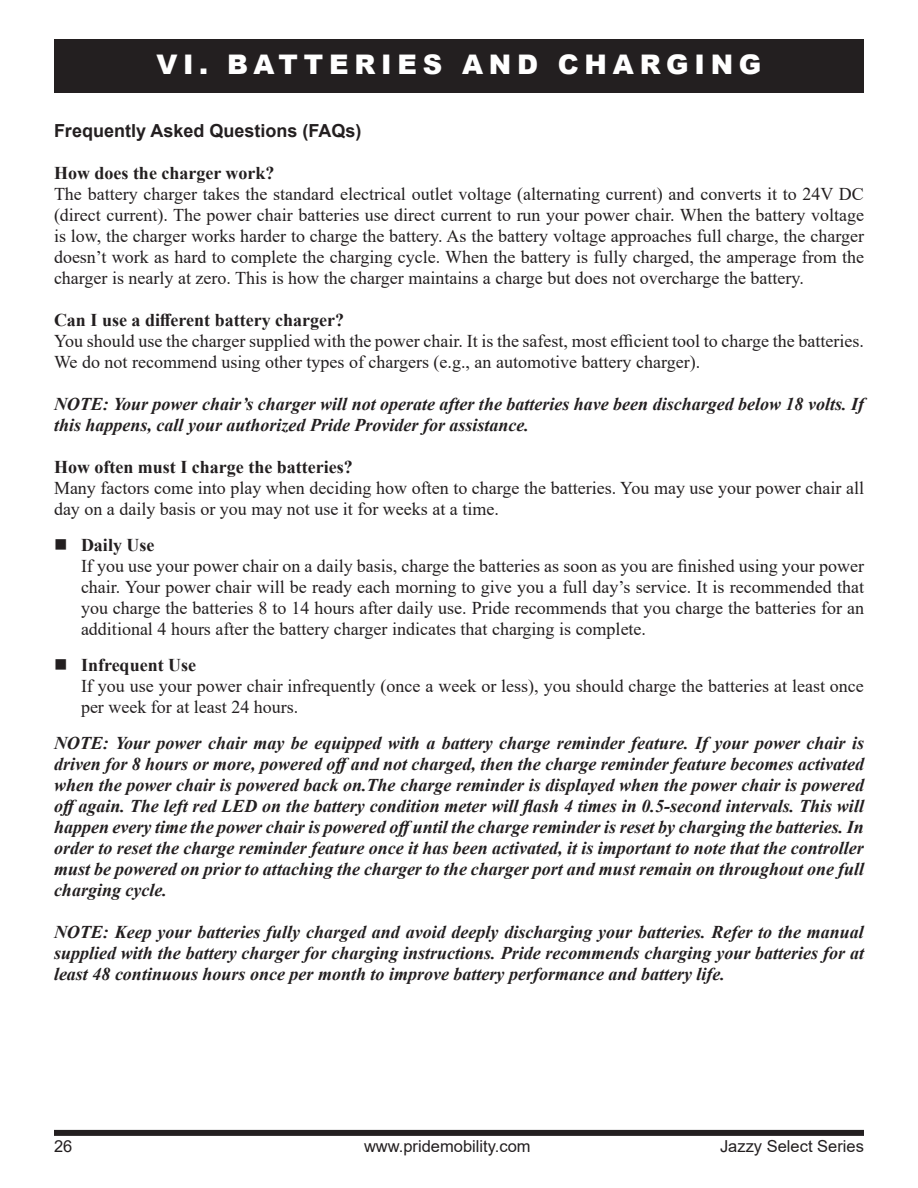
<style>
.page{position:relative;width:918px;height:1188px;background:#fff}
.page>*{position:absolute;margin:0;border:0;box-sizing:border-box;transform-origin:0 0}
.Page_headers{font:900 27px "Arial";letter-spacing:.215em;color:#fff}
.Body_text{font:18px/21px "Times New Roman";color:#231f20}
.NOTES{font:italic 700 18px/21px "Times New Roman";color:#231f20;text-align:justify}
.Body_text-2{font:700 18px "Times New Roman";color:#231f20}
.Subheading{font:700 18px "Arial";color:#231f20}
.t1{font:16.5px "Arial";color:#231f20}
</style>
<div class="page">
<div style="left:54px;top:39px;width:810px;height:54px;background:#231f20"></div>
<div style="left:54px;top:1130px;width:810px;height:6px;background:#231f20"></div>
<p class="Page_headers" style="left:156px;top:45px;width:607px">VI. BATTERIES AND CHARGING</p>
<p class="Subheading" style="left:54px;top:118px;width:309px">Frequently Asked Questions (FAQs)</p>
<p class="Body_text-2" style="left:54px;top:160px;width:222px">How does the charger work?</p>
<p class="Body_text" style="left:54px;top:183px;width:812px;text-align:justify">The battery charger takes the standard electrical outlet voltage (alternating current) and converts it to 24V DC (direct current). The power chair batteries use direct current to run your power chair. When the battery voltage is low, the charger works harder to charge the battery. As the battery voltage approaches full charge, the charger doesn’t work as hard to complete the charging cycle. When the battery is fully charged, the amperage from the charger is nearly at zero. This is how the charger maintains a charge but does not overcharge the battery.</p>
<p class="Body_text-2" style="left:54px;top:307px;width:292px">Can I use a different battery charger?</p>
<p class="Body_text" style="left:54px;top:330px;width:812px">You should use the charger supplied with the power chair. It is the safest, most efficient tool to charge the batteries.<br>We do not recommend using other types of chargers (e.g., an automotive battery charger).</p>
<p class="NOTES" style="left:54px;top:393px;width:811px">NOTE: Your power chair’s charger will not operate after the batteries have been discharged below 18 volts. If this happens, call your authorized Pride Provider for assistance.</p>
<p class="Body_text-2" style="left:54px;top:454px;width:300px">How often must I charge the batteries?</p>
<p class="Body_text" style="left:54px;top:477px;width:812px">Many factors come into play when deciding how often to charge the batteries. You may use your power chair all day on a daily basis or you may not use it for weeks at a time.</p>
<p class="Body_text-2" style="left:81px;top:532px;width:75px">Daily Use</p>
<p class="Body_text" style="left:81px;top:555px;width:785px;text-align:justify">If you use your power chair on a daily basis, charge the batteries as soon as you are finished using your power chair. Your power chair will be ready each morning to give you a full day’s service. It is recommended that you charge the batteries 8 to 14 hours after daily use. Pride recommends that you charge the batteries for an additional 4 hours after the battery charger indicates that charging is complete.</p>
<p class="Body_text-2" style="left:81px;top:652px;width:117px">Infrequent Use</p>
<p class="Body_text" style="left:81px;top:675px;width:784px">If you use your power chair infrequently (once a week or less), you should charge the batteries at least once per week for at least 24 hours.</p>
<p class="NOTES" style="left:54px;top:732px;width:812px">NOTE: Your power chair may be equipped with a battery charge reminder feature. If your power chair is driven for 8 hours or more, powered offand not charged, then the charge reminder feature becomes activated when the power chair is powered back on.The charge reminder is displayed when the power chair is powered offagain. The left red LED on the battery condition meter will flash 4 times in 0.5-second intervals. This will happen every time the power chair is powered offuntil the charge reminder is reset by charging the batteries. In order to reset the charge reminder feature once it has been activated, it is important to note that the controller must be powered on prior to attaching the charger to the charger port and must remain on throughout one full charging cycle.</p>
<p class="NOTES" style="left:54px;top:921px;width:812px">NOTE: Keep your batteries fully charged and avoid deeply discharging your batteries. Refer to the manual supplied with the battery charger for charging instructions. Pride recommends charging your batteries for at least 48 continuous hours once per month to improve battery performance and battery life.</p>
<p class="t1" style="left:54px;top:1134px;width:20px">26</p>
<p class="t1" style="left:364px;top:1134px;width:168px">www.pridemobility.com</p>
<p class="t1" style="left:720px;top:1134px;width:145px">Jazzy Select Series</p>
</div>
